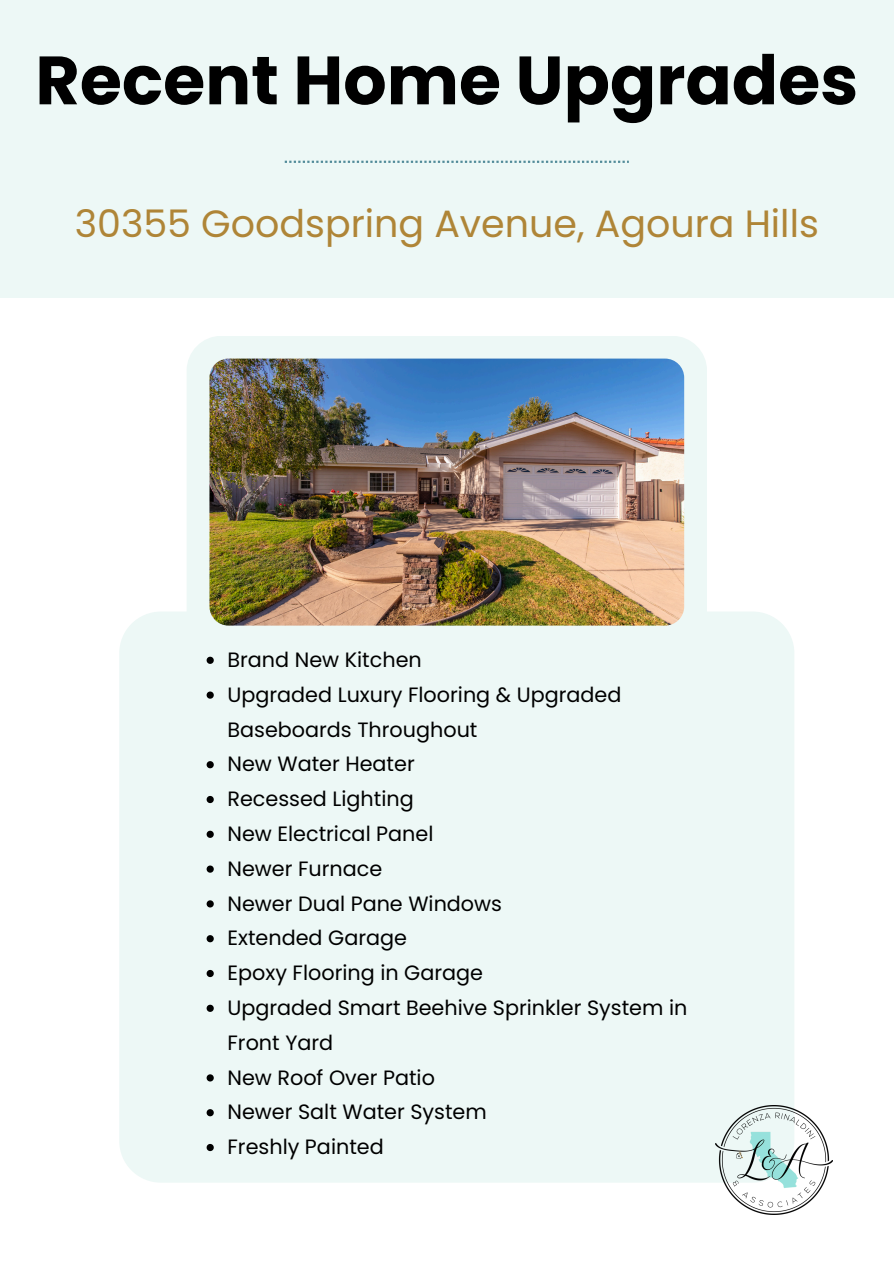
<style>
.page{position:relative;width:894px;height:1264px;background:#fff}
.page>*{position:absolute;margin:0;border:0;box-sizing:border-box;transform-origin:0 0}
.t1{font:700 68.25px "Poppins";color:#000}
.t2{font:37.95px "Poppins";color:#af8537}
.t3{font:20.7px/34.8px "Poppins";color:#000}
</style>
<div class="page">
<div style="left:0;top:0;width:893px;height:297px;background:#edf8f6"></div>
<div style="left:119px;top:611px;width:675px;height:571px;background:#edf8f6"></div>
<div style="left:186px;top:336px;width:520px;height:312px;background:#edf8f6;border-radius:35px"></div>
<img style="left:209px;top:358px;width:475px;height:267px;border-radius:19px">
<svg style="left:285px;top:161px;width:343px;height:2px"></svg>
<svg style="left:206px;top:656px;width:8px;height:8px"></svg>
<svg style="left:206px;top:691px;width:8px;height:7px"></svg>
<svg style="left:206px;top:761px;width:8px;height:7px"></svg>
<svg style="left:206px;top:796px;width:8px;height:7px"></svg>
<svg style="left:206px;top:830px;width:8px;height:7px"></svg>
<svg style="left:206px;top:865px;width:8px;height:7px"></svg>
<svg style="left:206px;top:900px;width:8px;height:7px"></svg>
<svg style="left:206px;top:935px;width:8px;height:7px"></svg>
<svg style="left:206px;top:969px;width:8px;height:8px"></svg>
<svg style="left:206px;top:1004px;width:8px;height:7px"></svg>
<svg style="left:206px;top:1074px;width:8px;height:7px"></svg>
<svg style="left:206px;top:1109px;width:8px;height:7px"></svg>
<svg style="left:206px;top:1143px;width:8px;height:8px"></svg>
<img style="left:715px;top:1105px;width:117px;height:109px">
<p class="t1" style="left:35px;top:33px;width:824px">Recent Home Upgrades</p>
<p class="t2" style="left:75px;top:197px;width:745px">30355 Goodspring Avenue, Agoura Hills</p>
<h2 class="t3" style="left:227px;top:642px;width:196px">Brand New Kitchen</h2>
<p class="t3" style="left:227px;top:677px;width:395px">Upgraded Luxury Flooring &amp; Upgraded<br>Baseboards Throughout</p>
<p class="t3" style="left:227px;top:746px;width:189px">New Water Heater</p>
<p class="t3" style="left:227px;top:781px;width:188px">Recessed Lighting</p>
<p class="t3" style="left:227px;top:816px;width:207px">New Electrical Panel</p>
<p class="t3" style="left:227px;top:851px;width:156px">Newer Furnace</p>
<p class="t3" style="left:227px;top:885px;width:276px">Newer Dual Pane Windows</p>
<p class="t3" style="left:227px;top:920px;width:181px">Extended Garage</p>
<p class="t3" style="left:227px;top:955px;width:257px">Epoxy Flooring in Garage</p>
<p class="t3" style="left:227px;top:990px;width:461px">Upgraded Smart Beehive Sprinkler System in<br>Front Yard</p>
<p class="t3" style="left:227px;top:1059px;width:209px">New Roof Over Patio</p>
<p class="t3" style="left:227px;top:1094px;width:261px">Newer Salt Water System</p>
<p class="t3" style="left:227px;top:1129px;width:158px">Freshly Painted</p>
</div>
